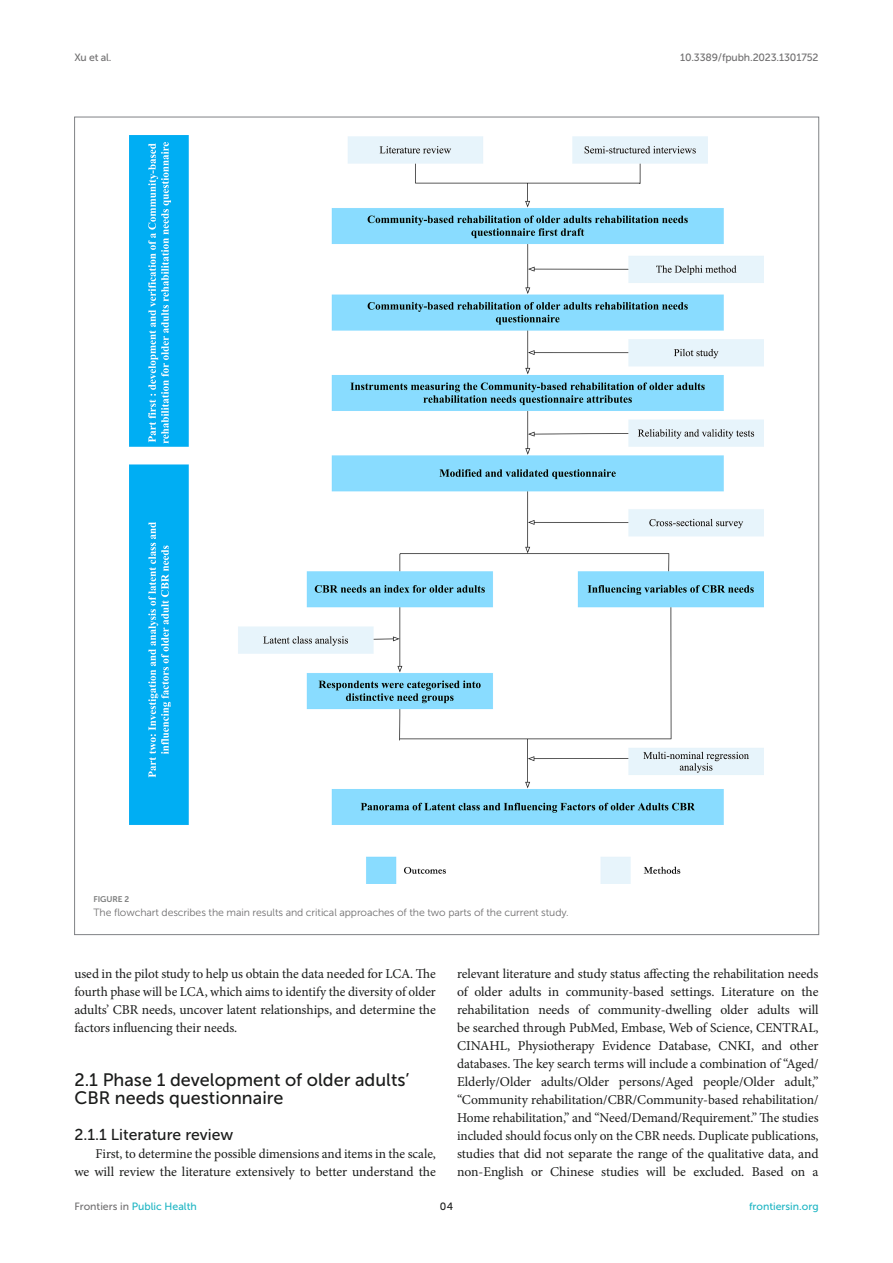
<style>
.page{position:relative;width:893px;height:1263px;background:#fff}
.page>*{position:absolute;margin:0;border:0;box-sizing:border-box;transform-origin:0 0}
.HEAD_2{font:18px/18px "Museo Sans 500";color:#1b1c1b}
.HEAD_3_after_HEAD_2{font:15.75px "Museo Sans 500";color:#1b1c1b}
.TEXT_FLUSH{font:13.5px/18px "Minion Pro";letter-spacing:-.005em;color:#1b1c1b;text-align:right}
.TEXT{font:13.5px/18px "Minion Pro";letter-spacing:-.005em;color:#1b1c1b;text-align:justify}
.FIG_LEG{font:10.5px "Museo Sans 300";letter-spacing:-.01em;color:#706f70}
.t1{font:10.5px "Museo Sans 500";color:#1db5c3}
.t2{font:10.5px "Museo Sans 500";letter-spacing:-.015em;color:#706f70}
.t3{font:10.5px "Museo Sans 500";color:#1b1c1b}
.FIG_HD{font:8.25px "Museo Sans 700";letter-spacing:-.01em;color:#7e7f7f}
.s1{color:#706f70}
</style>
<div class="page">
<img style="left:130px;top:136px;width:633px;height:747px">
<p class="t2" style="left:74px;top:51px;width:39px">Xu et al.</p>
<p class="t2" style="left:680px;top:51px;width:140px">10.3389/fpubh.2023.1301752</p>
<p class="FIG_HD" style="left:94px;top:895px;width:37px">FIGURE 2</p>
<p class="FIG_LEG" style="left:94px;top:906px;width:477px">The flowchart describes the main results and critical approaches of the two parts of the current study.</p>
<p class="TEXT" style="left:74px;top:965px;width:363px">used in the pilot study to help us obtain the data needed for LCA. The fourth phase will be LCA, which aims to identify the diversity of older adults’ CBR needs, uncover latent relationships, and determine the factors influencing their needs.</p>
<p class="HEAD_2" style="left:74px;top:1071px;width:337px">2.1 Phase 1 development of older adults’<br>CBR needs questionnaire</p>
<p class="HEAD_3_after_HEAD_2" style="left:74px;top:1126px;width:160px">2.1.1 Literature review</p>
<p class="TEXT_FLUSH" style="left:74px;top:1145px;width:363px">First, to determine the possible dimensions and items in the scale,<br>we will review the literature extensively to better understand the</p>
<p class="TEXT_FLUSH" style="left:457px;top:965px;width:363px;text-align:justify">relevant literature and study status affecting the rehabilitation needs of older adults in community-based settings. Literature on the rehabilitation needs of community-dwelling older adults will be searched through PubMed, Embase, Web of Science, CENTRAL, CINAHL, Physiotherapy Evidence Database, CNKI, and other databases. The key search terms will include a combination of “Aged/ Elderly/Older adults/Older persons/Aged people/Older adult,” “Community rehabilitation/CBR/Community-based rehabilitation/ Home rehabilitation,” and “Need/Demand/Requirement.” The studies included should focus only on the CBR needs. Duplicate publications, studies that did not separate the range of the qualitative data, and non-English or Chinese studies will be excluded. Based on a</p>
<p class="t1" style="left:74px;top:1200px;width:124px"><span class="s1">Frontiers in</span> Public Health</p>
<p class="t3" style="left:440px;top:1200px;width:15px">04</p>
<p class="t1" style="left:749px;top:1200px;width:71px">frontiersin.org</p>
</div>
